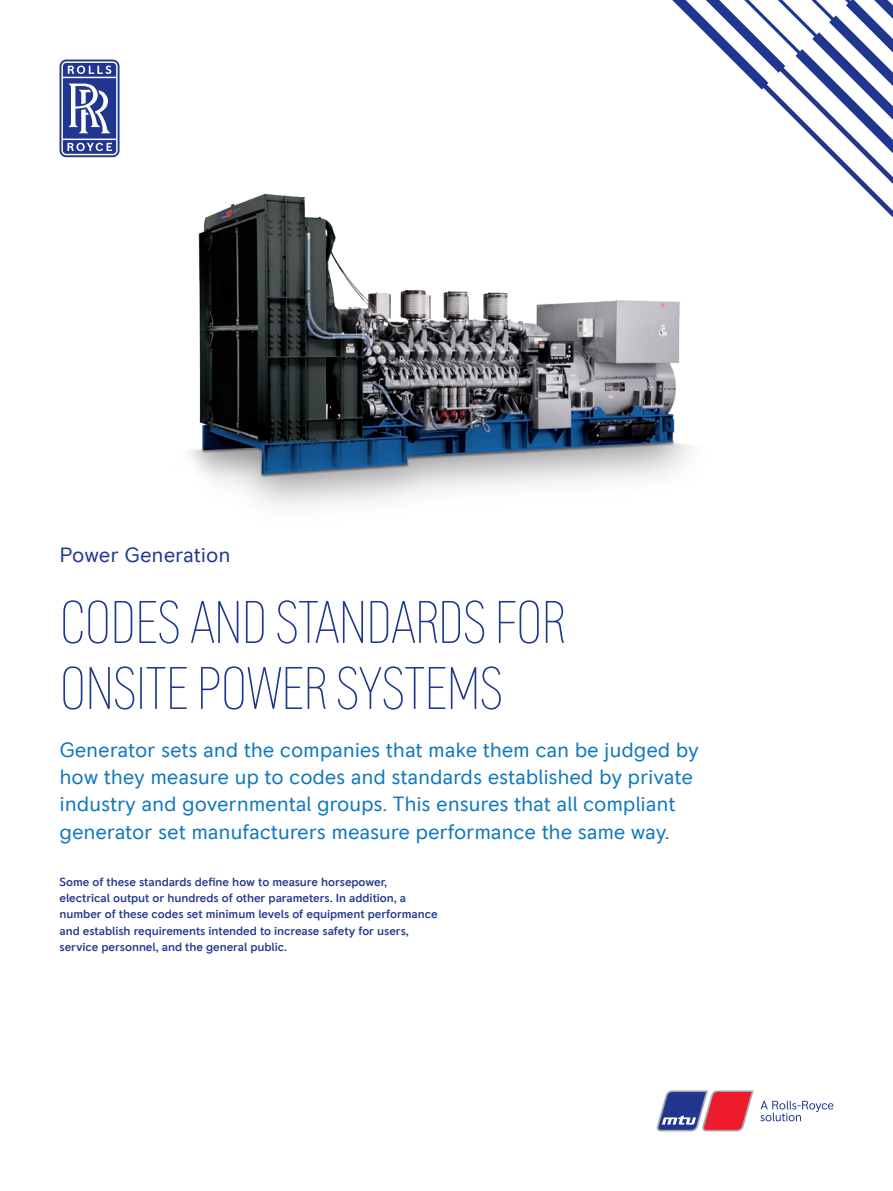
<style>
.page{position:relative;width:893px;height:1191px;background:#fff}
.page>*{position:absolute;margin:0;border:0;box-sizing:border-box;transform-origin:0 0}
.t1{font:200 condensed 60px/66px "RR Pioneer";letter-spacing:-.015em;color:#21378f}
.t2{font:21px/27.3px "RR Pioneer";letter-spacing:-.01em;color:#1077be}
.t3{font:21px "RR Pioneer";letter-spacing:-.005em;color:#21378f}
.t4{font:500 12px/16.2px "RR Pioneer";letter-spacing:-.005em;color:#21378f}
</style>
<div class="page">
<img style="left:190px;top:193px;width:500px;height:314px">
<svg style="left:672px;top:0;width:221px;height:217px"></svg>
<svg style="left:60px;top:60px;width:60px;height:97px"></svg>
<svg style="left:760px;top:1100px;width:73px;height:21px"></svg>
<svg style="left:657px;top:1090px;width:97px;height:41px"></svg>
<h2 class="t3" style="left:60px;top:542px;width:173px">Power Generation</h2>
<h1 class="t1" style="left:60px;top:589px;width:508px">CODES AND STANDARDS FOR<br>ONSITE POWER SYSTEMS</h1>
<p class="t2" style="left:60px;top:736px;width:641px">Generator sets and the companies that make them can be judged by how they measure up to codes and standards established by private industry and governmental groups. This ensures that all compliant generator set manufacturers measure performance the same way.</p>
<p class="t4" style="left:60px;top:874px;width:380px">Some of these standards define how to measure horsepower, electrical output or hundreds of other parameters. In addition, a number of these codes set minimum levels of equipment performance and establish requirements intended to increase safety for users, service personnel, and the general public.</p>
</div>
